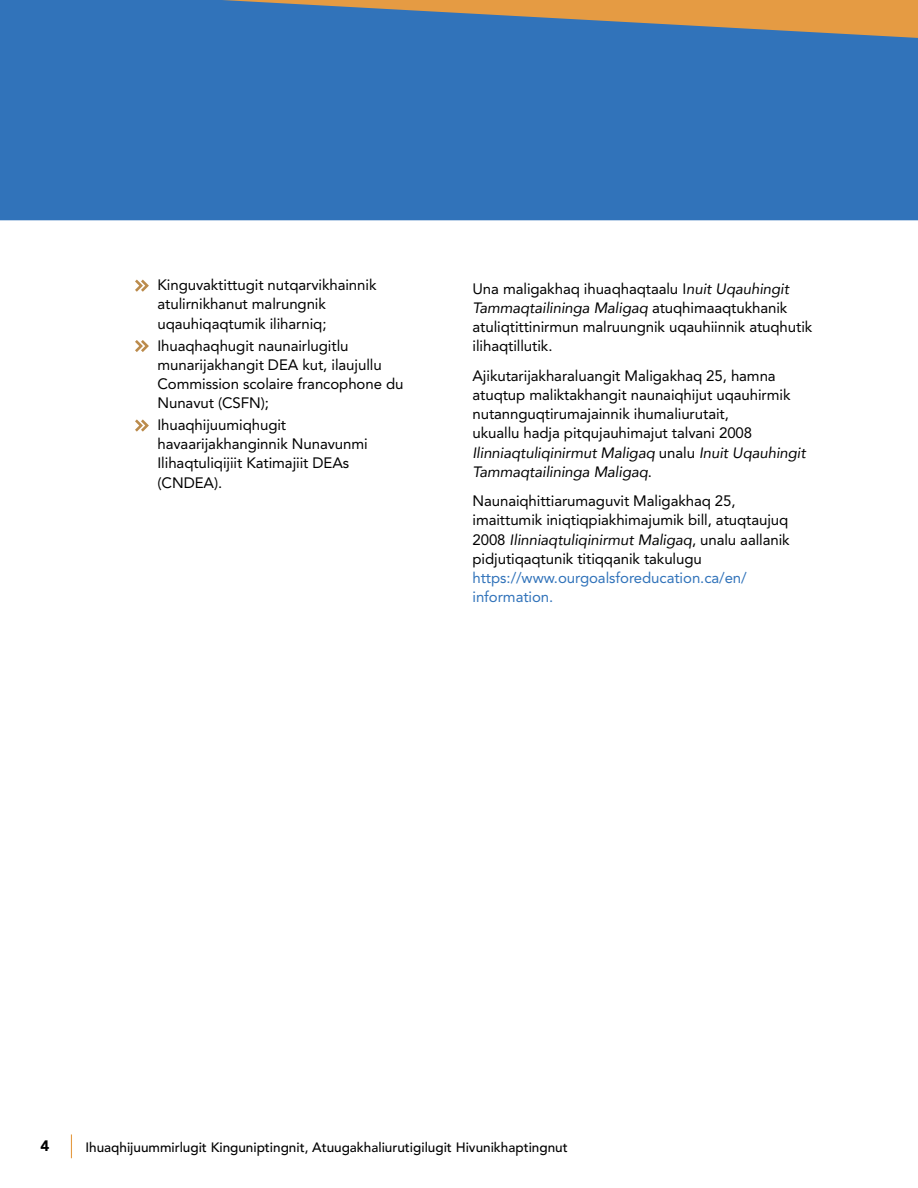
<style>
.page{position:relative;width:918px;height:1188px;background:#fff}
.page>*{position:absolute;margin:0;border:0;box-sizing:border-box;transform-origin:0 0}
.t1{font:15px/19.2px "Avenir LT";letter-spacing:-.005em;color:#000}
.t2{font:italic 15px/19.2px "Avenir";letter-spacing:-.005em;color:#000}
.t3{font:15px/19.2px "Avenir LT";letter-spacing:-.005em;color:#3173ba}
.t4{font:900 15px "Avenir LT";color:#000}
.t5{font:500 13.5px "Avenir LT";color:#000}
.s1{font-family:"Avenir";font-style:italic}
.s2{font-family:"Avenir LT";font-style:normal}
</style>
<div class="page">
<svg style="left:71px;top:1134px;width:1px;height:24px"></svg>
<div style="left:0;top:0;width:918px;height:220px;background:#3173ba"></div>
<svg style="left:135px;top:280px;width:14px;height:12px"></svg>
<svg style="left:135px;top:340px;width:14px;height:12px"></svg>
<svg style="left:135px;top:419px;width:14px;height:13px"></svg>
<p class="t1" style="left:158px;top:276px;width:221px">Kinguvaktittugit nutqarvikhainnik atulirnikhanut malrungnik uqauhiqaqtumik iliharniq;</p>
<p class="t1" style="left:158px;top:336px;width:248px">Ihuaqhaqhugit naunairlugitlu munarijakhangit DEA kut, ilaujullu<br>Commission scolaire francophone du<br>Nunavut (CSFN);</p>
<p class="t1" style="left:158px;top:415px;width:212px">Ihuaqhijuumiqhugit havaarijakhanginnik Nunavunmi<br>Ilihaqtuliqijiit Katimajiit DEAs (CNDEA).</p>
<p class="t1" style="left:473px;top:279px;width:318px">Una maligakhaq ihuaqhaqtaalu I<span class="s1">nuit Uqauhingit</span></p>
<p class="t2" style="left:473px;top:298px;width:316px">Tammaqtailininga Maligaq <span class="s2">atuqhimaaqtukhanik</span></p>
<p class="t1" style="left:473px;top:318px;width:341px">atuliqtittinirmun malruungnik uqauhiinnik atuqhutik ilihaqtillutik.</p>
<p class="t1" style="left:473px;top:366px;width:320px">Ajikutarijakharaluangit Maligakhaq 25, hamna atuqtup maliktakhangit naunaiqhijut uqauhirmik nutannguqtirumajainnik ihumaliurutait,<br>ukuallu hadja pitqujauhimajut talvani 2008</p>
<p class="t2" style="left:473px;top:443px;width:335px">Ilinniaqtuliqinirmut Maligaq <span class="s2">unalu</span> Inuit Uqauhingit<br>Tammaqtailininga Maligaq<span class="s2">.</span></p>
<p class="t1" style="left:473px;top:492px;width:317px">Naunaiqhittiarumaguvit Maligakhaq 25, imaittumik iniqtiqpiakhimajumik bill, atuqtaujuq</p>
<p class="t2" style="left:473px;top:530px;width:319px"><span class="s2">2008</span> Ilinniaqtuliqinirmut Maligaq<span class="s2">, unalu aallanik</span></p>
<p class="t1" style="left:473px;top:549px;width:231px">pidjutiqaqtunik titiqqanik takulugu</p>
<p class="t3" style="left:473px;top:568px;width:276px">https://www.ourgoalsforeducation.ca/en/ information.</p>
<p class="t4" style="left:40px;top:1137px;width:10px">4</p>
<p class="t5" style="left:86px;top:1140px;width:484px">Ihuaqhijuummirlugit Kinguniptingnit, Atuugakhaliurutigilugit Hivunikhaptingnut</p>
</div>
